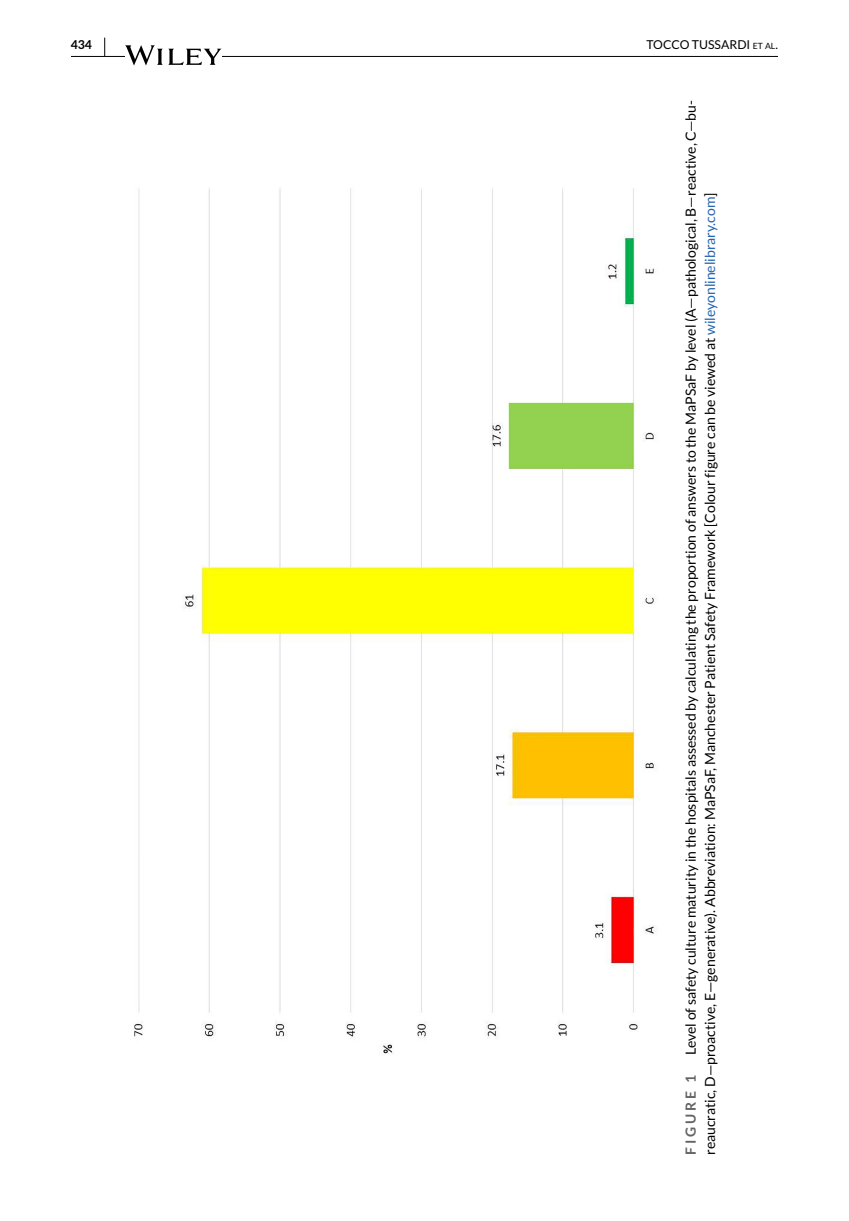
<style>
.page{position:relative;width:849px;height:1221px;background:#fff}
.page>*{position:absolute;margin:0;border:0;box-sizing:border-box;transform-origin:0 0}
.t1{font:14px/19.2px "Lato";color:#000}
.t2{font:700 14px "Lato";letter-spacing:.2em;color:#636466}
.t3{font:12.25px "Lato";color:#000}
.t4{font:700 12.25px "Lato";color:#000}
.s1{font-style:inherit}
.s2{font-size:8.58px}
.s3{color:#2564af}
</style>
<div class="page">
<hr style="left:71px;top:56px;width:706px;height:1px;background:#000">
<svg style="left:125px;top:45px;width:96px;height:20px"></svg>
<svg style="left:104px;top:38px;width:1px;height:18px"></svg>
<img style="left:134px;top:188px;width:521px;height:866px">
<p class="t4" style="left:71px;top:38px;width:22px">434</p>
<p class="t3" style="left:646px;top:38px;width:133px"><span class="s1">TOCCO</span> TUSSARDI <span class="s2">et al</span>.</p>
<p class="t1" style="left:680px;top:1154px;width:1056px;text-indent:100px;rotate:-90deg">Level of safety culture maturity in the hospitals assessed by calculating the proportion of answers to the MaPSaF by level (A—pathological, B—reactive, C—bu&shy;reaucratic, D—proactive, E—generative). Abbreviation: MaPSaF, Manchester Patient Safety Framework [Colour figure can be viewed at <span class="s3">wileyonlinelibrary.com</span>]</p>
<p class="t2" style="left:682px;top:1154px;width:82px;rotate:-90deg">FIGURE 1</p>
</div>
